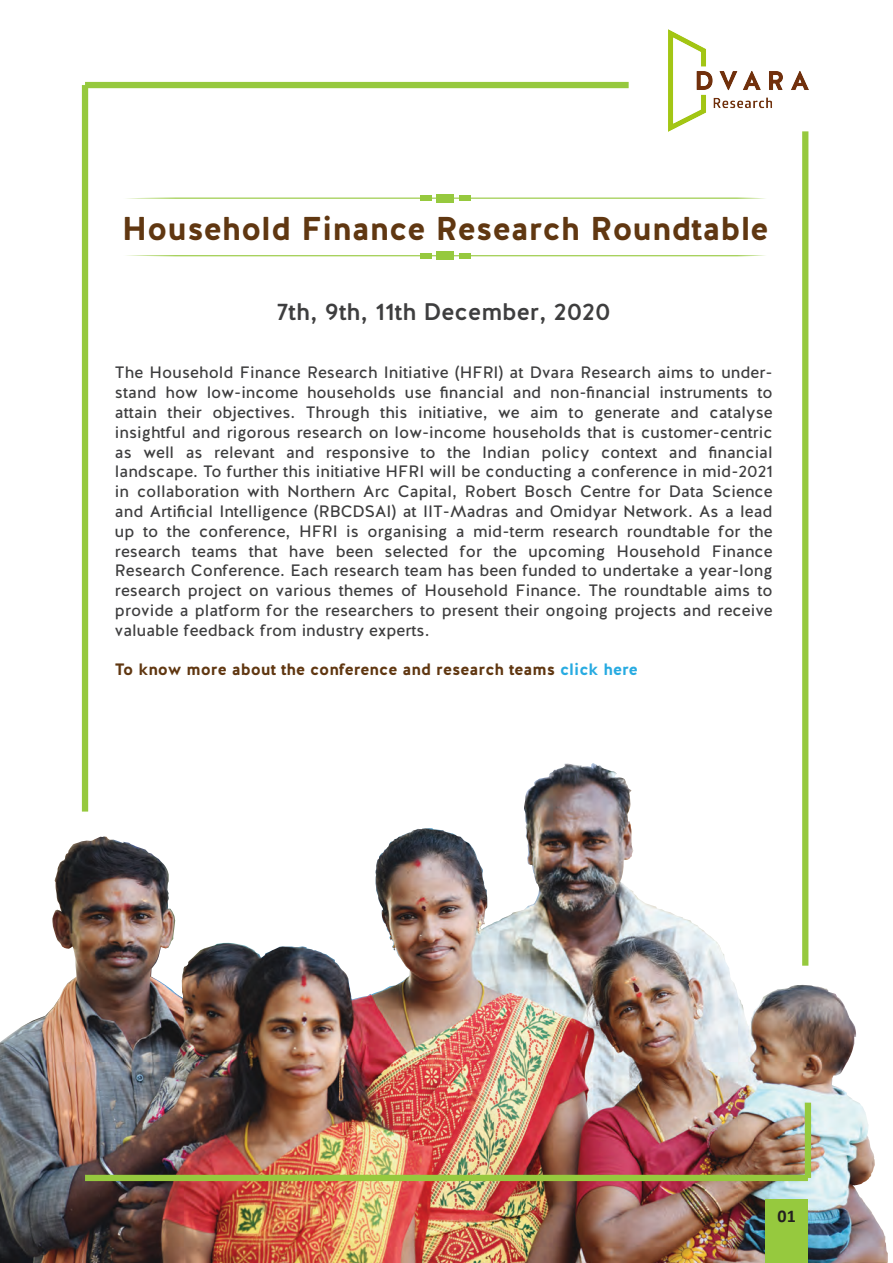
<style>
.page{position:relative;width:893px;height:1263px;background:#fff}
.page>*{position:absolute;margin:0;border:0;box-sizing:border-box;transform-origin:0 0}
.t1{font:700 33px "Halis R";color:#603711}
.t2{font:500 24px "Halis R";color:#3e3e3f}
.t3{font:700 18px "Calibri";color:#231f20}
.t4{font:16.5px/19.8px "Halis R";color:#3e3e3f;text-align:justify}
.t5{font:700 16.5px "Halis R";color:#603711}
.s1{color:#28abe1}
.s2{font-style:inherit}
</style>
<div class="page">
<img style="left:0;top:639px;width:888px;height:624px">
<div style="left:82px;top:85px;width:6px;height:726px;background:#96c93e"></div>
<div style="left:802px;top:131px;width:6px;height:835px;background:#96c93e"></div>
<div style="left:85px;top:82px;width:544px;height:6px;background:#96c93e"></div>
<div style="left:85px;top:1175px;width:723px;height:6px;background:#96c93e"></div>
<img style="left:668px;top:29px;width:140px;height:102px">
<svg style="left:126px;top:198px;width:639px;height:1px"></svg>
<div style="left:420px;top:195px;width:12px;height:6px;background:#96c93e"></div>
<div style="left:459px;top:195px;width:11px;height:6px;background:#96c93e"></div>
<div style="left:437px;top:194px;width:17px;height:8px;background:#96c93e"></div>
<svg style="left:126px;top:255px;width:639px;height:1px"></svg>
<div style="left:420px;top:253px;width:12px;height:6px;background:#96c93e"></div>
<div style="left:459px;top:253px;width:11px;height:6px;background:#96c93e"></div>
<div style="left:437px;top:252px;width:17px;height:8px;background:#96c93e"></div>
<div style="left:805px;top:1103px;width:6px;height:75px;background:#96c93e"></div>
<div style="left:765px;top:1199px;width:43px;height:64px;background:#96c93e"></div>
<h1 class="t1" style="left:122px;top:207px;width:648px">Household Finance Research Roundtable</h1>
<h2 class="t2" style="left:277px;top:296px;width:335px">7th, 9th, 11th December, 2020</h2>
<p class="t4" style="left:115px;top:363px;width:659px">The Household Finance Research Initiative (HFRI) at Dvara Research aims to under&shy;stand how low-income households use financial and non-financial instruments to attain their objectives. Through this initiative, we aim to generate and catalyse insightful and rigorous research on low-income households that is customer-centric as well as relevant and responsive to the Indian policy context and financial landscape. To further this initiative HFRI will be conducting a conference in mid-2021 in collaboration with Northern Arc Capital, Robert Bosch Centre for Data Science and Artificial Intelligence (RBCDSAI) at IIT-Madras and Omidyar Network. As a lead up to the conference, HFRI is organising a mid-term research roundtable for the research teams that have been selected for the upcoming Household Finance Research Conference. Each research team has been funded to undertake a year-long research project on various themes of Household Finance. The roundtable aims to provide a platform for the researchers to present their ongoing projects and receive valuable feedback from industry experts.</p>
<p class="t5" style="left:115px;top:658px;width:524px">To know more about the conference and research teams <span class="s1">click here</span></p>
<p class="t3" style="left:777px;top:1203px;width:20px">0<span class="s2">1</span></p>
</div>
